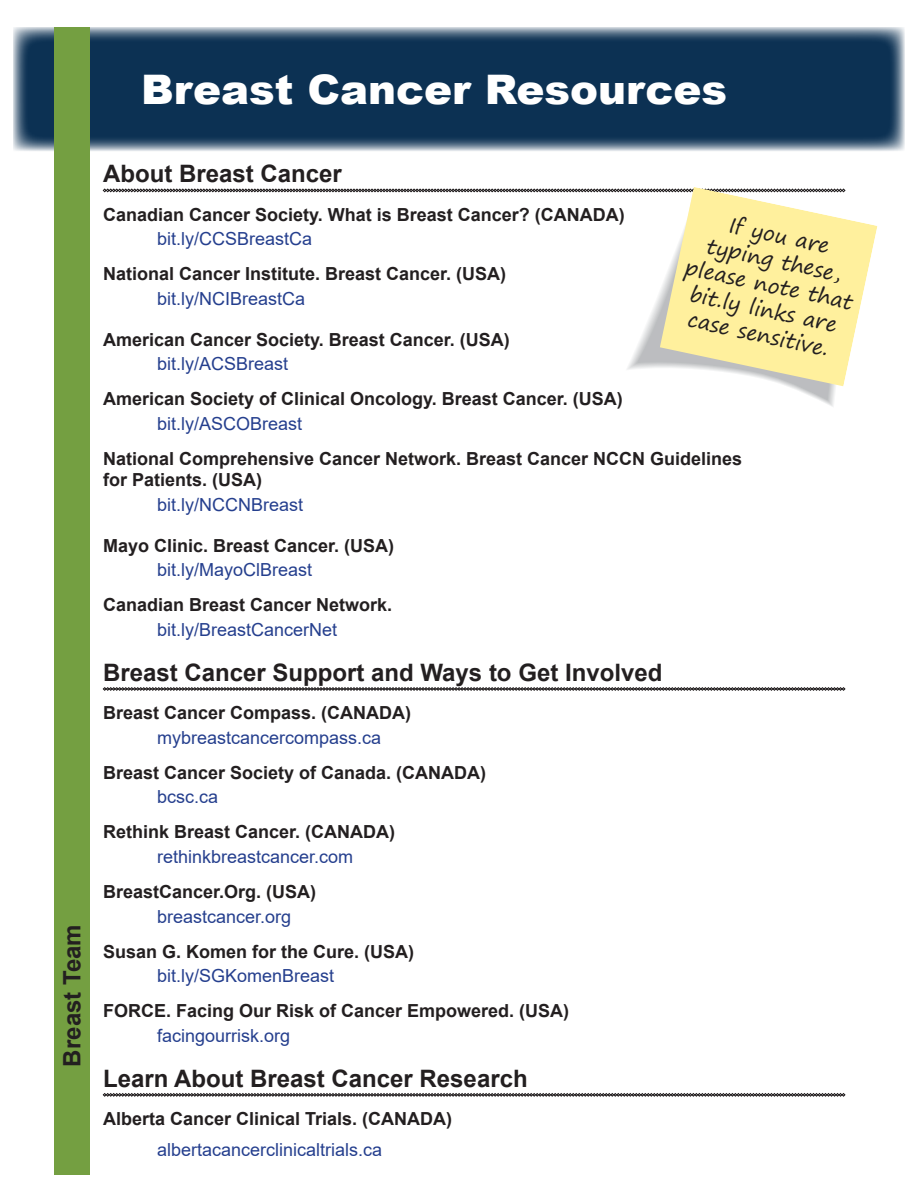
<style>
.page{position:relative;width:918px;height:1188px;background:#fff}
.page>*{position:absolute;margin:0;border:0;box-sizing:border-box;transform-origin:0 0}
.t1{font:900 40.8px "Arial";color:#fff}
.Resource_Sheet_Main{font:700 24px "Arial";color:#231f20}
.t2{font:21px/25.2px "Segoe Print";color:#231f20;text-align:center}
.Subheading{font:700 18px/21px "Arial";color:#231f20}
.Resource_Sheet_Hyper{font:18px "Arial";color:#253f8e}
</style>
<div class="page">
<svg style="left:13px;top:27px;width:891px;height:124px;background:#214362"></svg>
<svg style="left:103px;top:687px;width:742px;height:4px;background:#767374"></svg>
<svg style="left:103px;top:1093px;width:742px;height:4px;background:#777475"></svg>
<svg style="left:788px;top:386px;width:48px;height:17px"></svg>
<svg style="left:103px;top:187px;width:775px;height:199px"></svg>
<div style="left:54px;top:27px;width:36px;height:1147px;background:#749f41"></div>
<h1 class="t1" style="left:141px;top:60px;width:588px">Breast Cancer Resources</h1>
<p class="Resource_Sheet_Main" style="left:55px;top:1066px;width:144px;rotate:-90deg">Breast Team</p>
<p class="Resource_Sheet_Main" style="left:103px;top:157px;width:240px">About Breast Cancer</p>
<p class="Subheading" style="left:103px;top:204px;width:523px">Canadian Cancer Society. What is Breast Cancer? (CANADA)</p>
<p class="Resource_Sheet_Hyper" style="left:157px;top:226px;width:157px">bit.ly/CCSBreastCa</p>
<p class="Subheading" style="left:103px;top:264px;width:405px">National Cancer Institute. Breast Cancer. (USA)</p>
<p class="Resource_Sheet_Hyper" style="left:157px;top:286px;width:150px">bit.ly/NCIBreastCa</p>
<p class="Subheading" style="left:103px;top:329px;width:408px">American Cancer Society. Breast Cancer. (USA)</p>
<p class="Resource_Sheet_Hyper" style="left:157px;top:352px;width:133px">bit.ly/ACSBreast</p>
<p class="Subheading" style="left:103px;top:389px;width:521px">American Society of Clinical Oncology. Breast Cancer. (USA)</p>
<p class="Resource_Sheet_Hyper" style="left:157px;top:411px;width:147px">bit.ly/ASCOBreast</p>
<p class="Subheading" style="left:103px;top:449px;width:641px">National Comprehensive Cancer Network. Breast Cancer NCCN Guidelines for Patients. (USA)</p>
<p class="Resource_Sheet_Hyper" style="left:157px;top:492px;width:148px">bit.ly/NCCNBreast</p>
<p class="Subheading" style="left:103px;top:535px;width:293px">Mayo Clinic. Breast Cancer. (USA)</p>
<p class="Resource_Sheet_Hyper" style="left:157px;top:558px;width:157px">bit.ly/MayoClBreast</p>
<p class="Subheading" style="left:103px;top:595px;width:291px">Canadian Breast Cancer Network.</p>
<p class="Resource_Sheet_Hyper" style="left:157px;top:617px;width:182px">bit.ly/BreastCancerNet</p>
<p class="Resource_Sheet_Main" style="left:103px;top:655px;width:561px">Breast Cancer Support and Ways to Get Involved</p>
<p class="Subheading" style="left:103px;top:702px;width:310px">Breast Cancer Compass. (CANADA)</p>
<p class="Resource_Sheet_Hyper" style="left:157px;top:725px;width:226px">mybreastcancercompass.ca</p>
<p class="Subheading" style="left:103px;top:762px;width:385px">Breast Cancer Society of Canada. (CANADA)</p>
<p class="Resource_Sheet_Hyper" style="left:157px;top:785px;width:63px">bcsc.ca</p>
<p class="Subheading" style="left:103px;top:822px;width:294px">Rethink Breast Cancer. (CANADA)</p>
<p class="Resource_Sheet_Hyper" style="left:157px;top:844px;width:198px">rethinkbreastcancer.com</p>
<p class="Subheading" style="left:103px;top:881px;width:215px">BreastCancer.Org. (USA)</p>
<p class="Resource_Sheet_Hyper" style="left:157px;top:904px;width:136px">breastcancer.org</p>
<p class="Subheading" style="left:103px;top:941px;width:313px">Susan G. Komen for the Cure. (USA)</p>
<p class="Resource_Sheet_Hyper" style="left:157px;top:963px;width:179px">bit.ly/SGKomenBreast</p>
<p class="Subheading" style="left:103px;top:1001px;width:468px">FORCE. Facing Our Risk of Cancer Empowered. (USA)</p>
<p class="Resource_Sheet_Hyper" style="left:157px;top:1023px;width:135px">facingourrisk.org</p>
<p class="Resource_Sheet_Main" style="left:103px;top:1061px;width:426px">Learn About Breast Cancer Research</p>
<p class="Subheading" style="left:103px;top:1108px;width:351px">Alberta Cancer Clinical Trials. (CANADA)</p>
<p class="Resource_Sheet_Hyper" style="left:157px;top:1137px;width:227px">albertacancerclinicaltrials.ca</p>
<p class="t2" style="left:698px;top:205px;width:173px;rotate:12deg">If you are typing these, please note that bit.ly links are case sensitive.</p>
</div>
